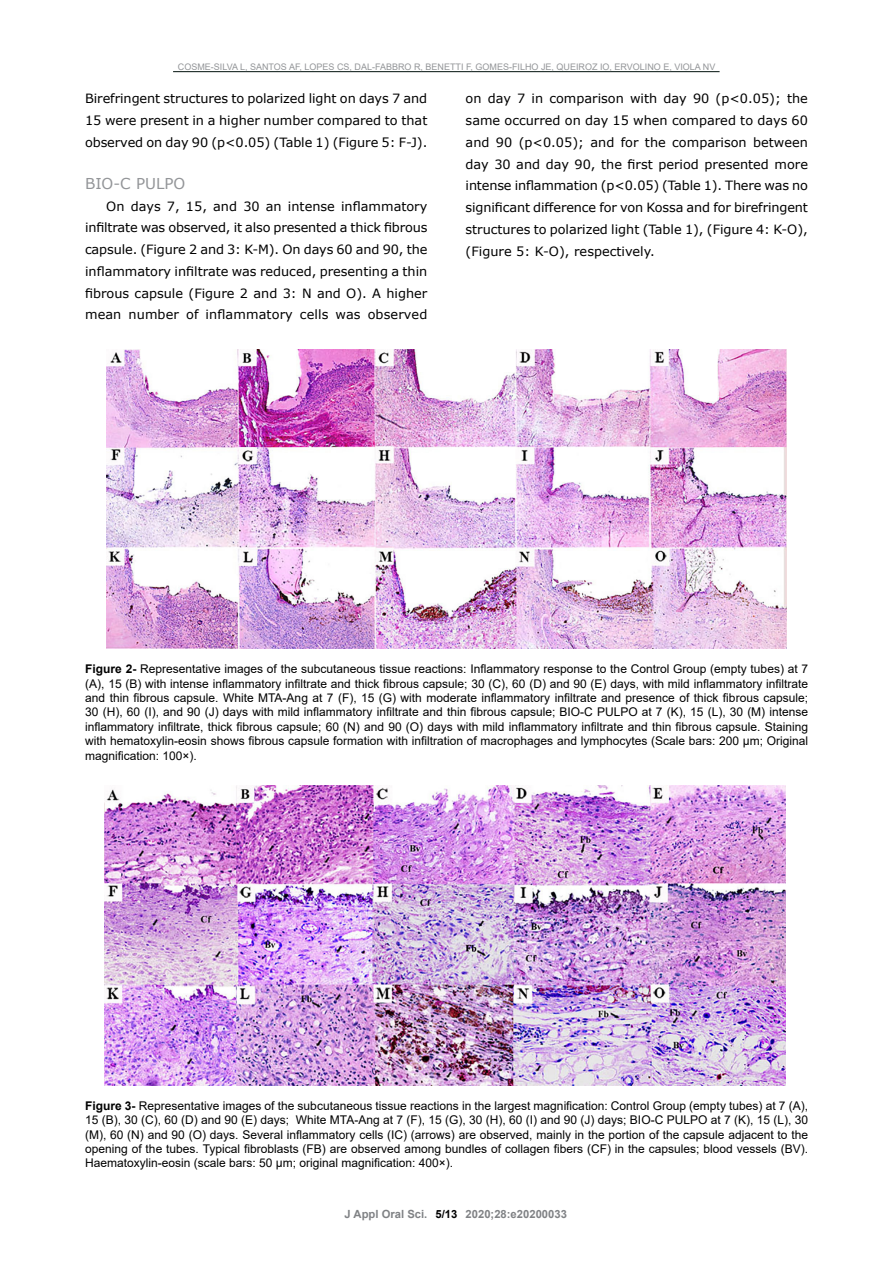
<style>
.page{position:relative;width:893px;height:1263px;background:#fff}
.page>*{position:absolute;margin:0;border:0;box-sizing:border-box;transform-origin:0 0}
.t1{font:15px "Verdana";color:#939598}
.t2{font:12.75px/21.8px "Verdana";color:#000;text-align:justify}
.t3{font:12px/14.4px "Arial";color:#000;text-align:justify}
.t4{font:700 11.25px "Arial";color:#808285}
.t5{font:9px "Arial";color:#939598}
.s1{font-weight:700}
.s2{color:#000}
</style>
<div class="page">
<hr style="left:173px;top:71px;width:547px;height:1px;background:#00110d">
<img style="left:106px;top:349px;width:681px;height:300px">
<img style="left:105px;top:786px;width:680px;height:299px">
<p class="t5" style="left:178px;top:60px;width:539px">COSME-SILVA L, SANTOS AF, LOPES CS, DAL-FABBRO R, BENETTI F, GOMES-FILHO JE, QUEIROZ IO, ERVOLINO E, VIOLA NV</p>
<p class="t2" style="left:85px;top:88px;width:344px">Birefringent structures to polarized light on days 7 and 15 were present in a higher number compared to that observed on day 90 (p&lt;0.05) (Table 1) (Figure 5: F-J).</p>
<p class="t1" style="left:85px;top:173px;width:102px">BIO-C PULPO</p>
<p class="t2" style="left:85px;top:195px;width:344px;text-indent:21px">On days 7, 15, and 30 an intense inflammatory infiltrate was observed, it also presented a thick fibrous capsule. (Figure 2 and 3: K-M). On days 60 and 90, the inflammatory infiltrate was reduced, presenting a thin fibrous capsule (Figure 2 and 3: N and O). A higher mean number of inflammatory cells was observed</p>
<p class="t2" style="left:466px;top:88px;width:344px">on day 7 in comparison with day 90 (p&lt;0.05); the same occurred on day 15 when compared to days 60 and 90 (p&lt;0.05); and for the comparison between day 30 and day 90, the first period presented more intense inflammation (p&lt;0.05) (Table 1). There was no significant difference for von Kossa and for birefringent structures to polarized light (Table 1), (Figure 4: K-O), (Figure 5: K-O), respectively.</p>
<p class="t3" style="left:85px;top:662px;width:724px"><span class="s1">Figure 2-</span> Representative images of the subcutaneous tissue reactions: Inflammatory response to the Control Group (empty tubes) at 7 (A), 15 (B) with intense inflammatory infiltrate and thick fibrous capsule; 30 (C), 60 (D) and 90 (E) days, with mild inflammatory infiltrate and thin fibrous capsule. White MTA-Ang at 7 (F), 15 (G) with moderate inflammatory infiltrate and presence of thick fibrous capsule; 30 (H), 60 (I), and 90 (J) days with mild inflammatory infiltrate and thin fibrous capsule; BIO-C PULPO at 7 (K), 15 (L), 30 (M) intense inflammatory infiltrate, thick fibrous capsule; 60 (N) and 90 (O) days with mild inflammatory infiltrate and thin fibrous capsule. Staining with hematoxylin-eosin shows fibrous capsule formation with infiltration of macrophages and lymphocytes (Scale bars: 200 μm; Original magnification: 100×).</p>
<p class="t3" style="left:85px;top:1098px;width:725px"><span class="s1">Figure 3-</span> Representative images of the subcutaneous tissue reactions in the largest magnification: Control Group (empty tubes) at 7 (A), 15 (B), 30 (C), 60 (D) and 90 (E) days; White MTA-Ang at 7 (F), 15 (G), 30 (H), 60 (I) and 90 (J) days; BIO-C PULPO at 7 (K), 15 (L), 30 (M), 60 (N) and 90 (O) days. Several inflammatory cells (IC) (arrows) are observed, mainly in the portion of the capsule adjacent to the opening of the tubes. Typical fibroblasts (FB) are observed among bundles of collagen fibers (CF) in the capsules; blood vessels (BV).<br>Haematoxylin-eosin (scale bars: 50 μm; original magnification: 400×).</p>
<p class="t4" style="left:345px;top:1206px;width:224px">J Appl Oral Sci. <span class="s2">5/13</span> 2020;28:e20200033</p>
</div>
